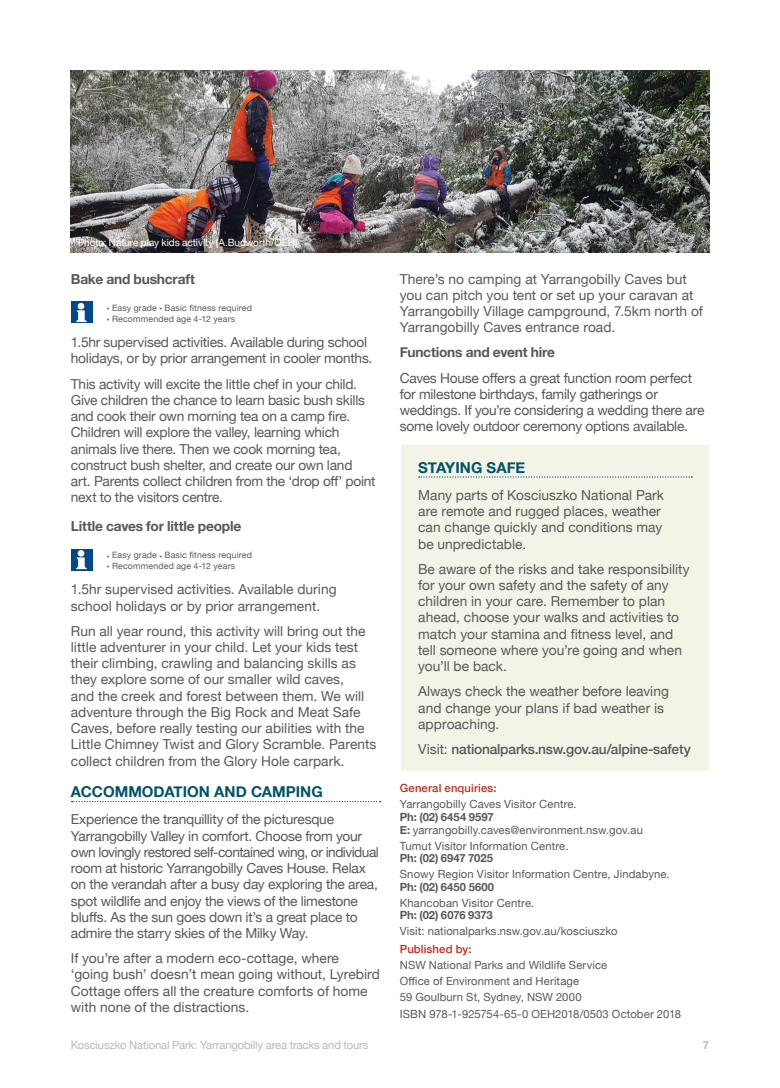
<style>
.page{position:relative;width:780px;height:1088px;background:#fff}
.page>*{position:absolute;margin:0;border:0;box-sizing:border-box;transform-origin:0 0}
.SUBHEADER_-_H3{font:700 15px "Helvetica Neue";color:#005467}
.BODY_COPY{font:13.75px/16.2px "Helvetica Neue";letter-spacing:-.005em;color:#57585a}
.BoldSecondaryHeading{font:700 13.75px "Helvetica Neue";letter-spacing:-.015em;color:#57585a}
.BODY_COPY-2{font:500 13.75px "Helvetica Neue";letter-spacing:-.015em;color:#57585a}
.Publishing_Body{font:11.25px/12.5px "Helvetica Neue";letter-spacing:.01em;color:#57585a}
.t1{font:11.25px "Helvetica Neue";letter-spacing:-.015em;color:#b8b9bc}
.Publishing_Header{font:500 11.25px "Helvetica Neue";letter-spacing:.01em;color:#c02d19}
.t2{font:700 11.25px "Helvetica Neue";color:#b8b9bc}
.t3{font:10px "Helvetica Neue";letter-spacing:-.005em;color:#fff}
.BODY_COPY-3{font:8.75px "Helvetica Neue";letter-spacing:.02em;color:#57585a}
.s1{font-size:4.38px}
.s2{font-weight:400}
.s3{font-weight:700}
</style>
<div class="page">
<img style="left:71px;top:71px;width:638px;height:182px">
<svg style="left:71px;top:801px;width:309px;height:1px"></svg>
<div style="left:71px;top:302px;width:21px;height:21px;background:#004a87"></div>
<svg style="left:76px;top:303px;width:11px;height:19px"></svg>
<div style="left:71px;top:549px;width:21px;height:21px;background:#004a87"></div>
<div style="left:78px;top:550px;width:6px;height:7px;background:#fff;border-radius:50%"></div>
<svg style="left:76px;top:557px;width:11px;height:12px"></svg>
<div style="left:400px;top:444px;width:309px;height:327px;background:#f3f4e6"></div>
<hr style="left:400px;top:443px;width:310px;height:2px;background:#fff">
<hr style="left:400px;top:445px;width:1px;height:326px;background:#fff">
<svg style="left:419px;top:476px;width:273px;height:2px"></svg>
<p class="t3" style="left:78px;top:235px;width:221px">Photo: Nature play kids activity (A.Budworth/OEH)</p>
<h4 class="BoldSecondaryHeading" style="left:71px;top:268px;width:126px">Bake and bushcraft</h4>
<p class="BODY_COPY-3" style="left:107px;top:302px;width:147px"><span class="s1">●</span> Easy grade <span class="s1">●</span> Basic fitness required</p>
<p class="BODY_COPY-3" style="left:107px;top:312px;width:130px"><span class="s1">●</span> Recommended age 4-12 years</p>
<p class="BODY_COPY" style="left:71px;top:335px;width:303px">1.5hr supervised activities. Available during school holidays, or by prior arrangement in cooler months.</p>
<p class="BODY_COPY" style="left:71px;top:376px;width:306px">This activity will excite the little chef in your child.<br>Give children the chance to learn basic bush skills and cook their own morning tea on a camp fire.<br>Children will explore the valley, learning which animals live there. Then we cook morning tea, construct bush shelter, and create our own land art. Parents collect children from the ‘drop off’ point next to the visitors centre.</p>
<h4 class="BoldSecondaryHeading" style="left:71px;top:515px;width:172px">Little caves for little people</h4>
<p class="BODY_COPY-3" style="left:107px;top:549px;width:147px"><span class="s1">●</span> Easy grade <span class="s1">●</span> Basic fitness required</p>
<p class="BODY_COPY-3" style="left:107px;top:559px;width:130px"><span class="s1">●</span> Recommended age 4-12 years</p>
<p class="BODY_COPY" style="left:71px;top:582px;width:267px">1.5hr supervised activities. Available during school holidays or by prior arrangement.</p>
<p class="BODY_COPY" style="left:71px;top:623px;width:307px">Run all year round, this activity will bring out the little adventurer in your child. Let your kids test their climbing, crawling and balancing skills as they explore some of our smaller wild caves,<br>and the creek and forest between them. We will adventure through the Big Rock and Meat Safe Caves, before really testing our abilities with the Little Chimney Twist and Glory Scramble. Parents collect children from the Glory Hole carpark.</p>
<h3 class="SUBHEADER_-_H3" style="left:71px;top:780px;width:253px">ACCOMMODATION AND CAMPING</h3>
<p class="BODY_COPY" style="left:71px;top:812px;width:309px">Experience the tranquillity of the picturesque Yarrangobilly Valley in comfort. Choose from your own lovingly restored self-contained wing, or individual room at historic Yarrangobilly Caves House. Relax on the verandah after a busy day exploring the area, spot wildlife and enjoy the views of the limestone bluffs. As the sun goes down it’s a great place to admire the starry skies of the Milky Way.</p>
<p class="BODY_COPY" style="left:71px;top:951px;width:310px">If you’re after a modern eco-cottage, where ‘going bush’ doesn’t mean going without, Lyrebird Cottage offers all the creature comforts of home with none of the distractions.</p>
<p class="BODY_COPY" style="left:400px;top:271px;width:304px">There’s no camping at Yarrangobilly Caves but you can pitch you tent or set up your caravan at Yarrangobilly Village campground, 7.5km north of Yarrangobilly Caves entrance road.</p>
<h4 class="BoldSecondaryHeading" style="left:400px;top:342px;width:157px">Functions and event hire</h4>
<p class="BODY_COPY" style="left:400px;top:370px;width:306px">Caves House offers a great function room perfect for milestone birthdays, family gatherings or weddings. If you’re considering a wedding there are some lovely outdoor ceremony options available.</p>
<h3 class="SUBHEADER_-_H3" style="left:418px;top:456px;width:108px">STAYING SAFE</h3>
<p class="BODY_COPY" style="left:418px;top:487px;width:247px">Many parts of Kosciuszko National Park are remote and rugged places, weather can change quickly and conditions may be unpredictable.</p>
<p class="BODY_COPY" style="left:418px;top:561px;width:273px">Be aware of the risks and take responsibility for your own safety and the safety of any children in your care. Remember to plan ahead, choose your walks and activities to match your stamina and fitness level, and tell someone where you’re going and when you’ll be back.</p>
<p class="BODY_COPY" style="left:418px;top:684px;width:252px">Always check the weather before leaving and change your plans if bad weather is approaching.</p>
<p class="BODY_COPY-2" style="left:418px;top:738px;width:274px"><span class="s2">Visit:</span> nationalparks.nsw.gov.au/alpine-safety</p>
<p class="Publishing_Header" style="left:400px;top:779px;width:98px">General enquiries:</p>
<p class="Publishing_Body" style="left:400px;top:799px;width:244px">Yarrangobilly Caves Visitor Centre.<br><span class="s3">Ph: (02) 6454 9597<br>E:</span> yarrangobilly.caves@environment.nsw.gov.au</p>
<p class="Publishing_Body" style="left:400px;top:840px;width:170px">Tumut Visitor Information Centre.<br><span class="s3">Ph: (02) 6947 7025</span></p>
<p class="Publishing_Body" style="left:400px;top:868px;width:271px">Snowy Region Visitor Information Centre, Jindabyne.<br><span class="s3">Ph: (02) 6450 5600</span></p>
<p class="Publishing_Body" style="left:400px;top:897px;width:136px">Khancoban Visitor Centre.<br><span class="s3">Ph: (02) 6076 9373</span></p>
<p class="Publishing_Body" style="left:400px;top:925px;width:219px">Visit: nationalparks.nsw.gov.au/kosciuszko</p>
<p class="Publishing_Header" style="left:400px;top:940px;width:73px">Published by:</p>
<p class="Publishing_Body" style="left:400px;top:960px;width:209px">NSW National Parks and Wildlife Service</p>
<p class="Publishing_Body" style="left:400px;top:976px;width:181px">Office of Environment and Heritage</p>
<p class="Publishing_Body" style="left:400px;top:992px;width:183px">59 Goulburn St, Sydney, NSW 2000</p>
<p class="Publishing_Body" style="left:400px;top:1008px;width:283px">ISBN 978-1-925754-65-0 OEH2018/0503 October 2018</p>
<p class="t1" style="left:71px;top:1037px;width:299px">Kosciuszko National Park: Yarrangobilly area tracks and tours</p>
<p class="t2" style="left:702px;top:1036px;width:8px">7</p>
</div>
